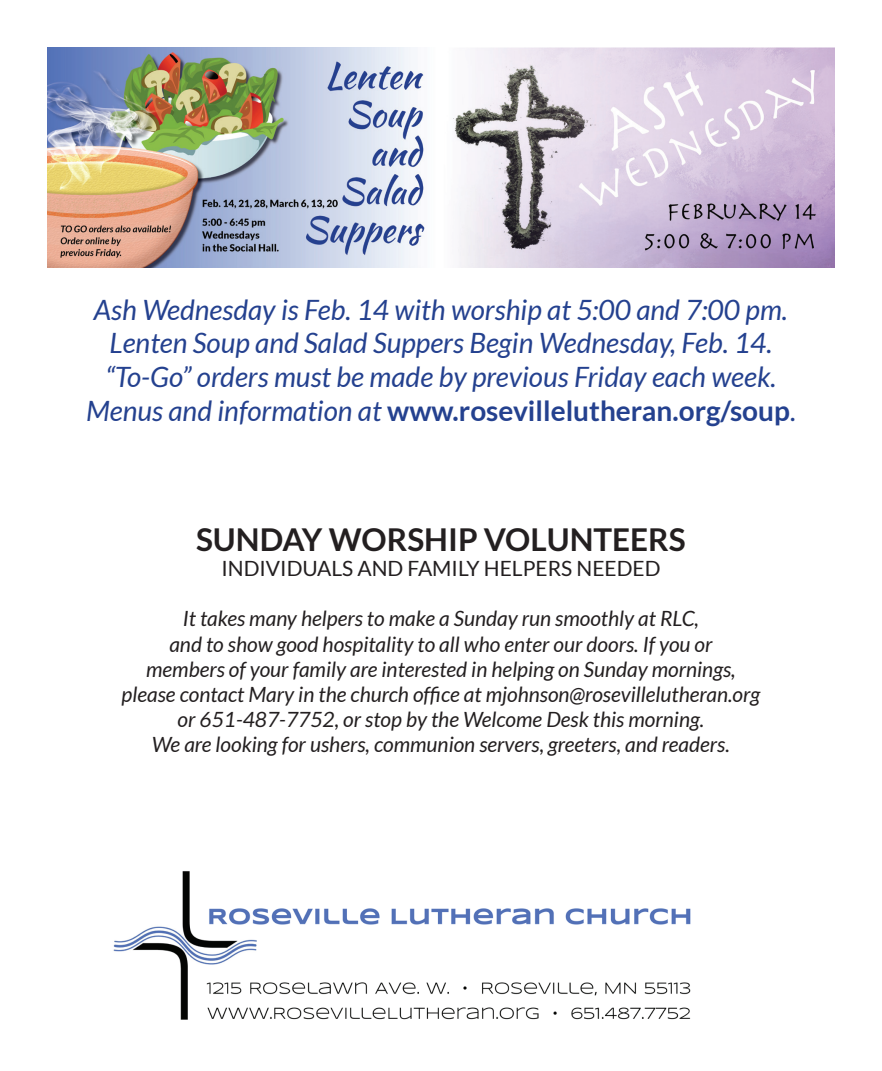
<style>
.page{position:relative;width:882px;height:1071px;background:#fff}
.page>*{position:absolute;margin:0;border:0;box-sizing:border-box;transform-origin:0 0}
.t1{font:700 31.5px "Lato";color:#231f20}
.t2{font:italic 28px/33.6px "Lato";color:#24418f;text-align:center}
.t3{font:italic 21px/25.2px "Lato";color:#231f20;text-align:center}
.t4{font:21px "Lato";color:#231f20}
.s1{font-weight:700;font-style:normal}
.s2{font-style:normal}
</style>
<div class="page">
<img style="left:113px;top:871px;width:578px;height:149px">
<img style="left:47px;top:47px;width:788px;height:221px">
<h2 class="t2" style="left:86px;top:294px;width:711px">Ash Wednesday is Feb. 14 with worship at 5:00 and 7:00 pm.<br>Lenten Soup and Salad Suppers Begin Wednesday, Feb. 14. “To-Go” orders must be made by previous Friday each week.<br>Menus and information at <span class="s1">www.rosevillelutheran.org/soup</span><span class="s2">.</span></h2>
<h1 class="t1" style="left:196px;top:521px;width:491px">SUNDAY WORSHIP VOLUNTEERS</h1>
<p class="t4" style="left:221px;top:557px;width:441px">INDIVIDUALS AND FAMILY HELPERS NEEDED</p>
<p class="t3" style="left:122px;top:607px;width:640px">It takes many helpers to make a Sunday run smoothly at RLC,<br>and to show good hospitality to all who enter our doors. If you or<br>members of your family are interested in helping on Sunday mornings, please contact Mary in the church office at mjohnson@rosevillelutheran.org or 651-487-7752, or stop by the Welcome Desk this morning.<br>We are looking for ushers, communion servers, greeters, and readers.</p>
</div>
